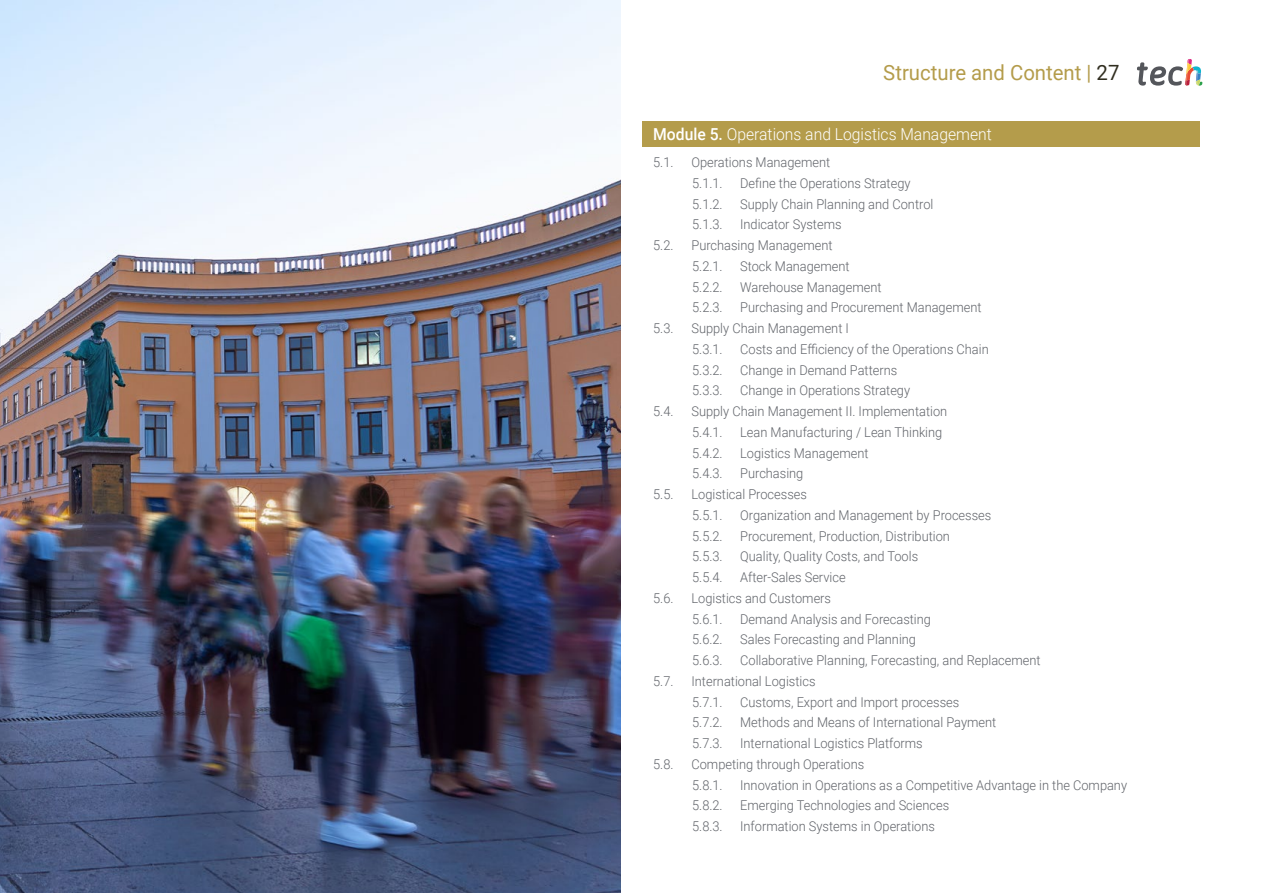
<style>
.page{position:relative;width:1263px;height:893px;background:#fff}
.page>*{position:absolute;margin:0;border:0;box-sizing:border-box;transform-origin:0 0}
.t1{font:21px "Roboto";color:#b49c4b}
.t2{font:300 16.5px "Roboto";color:#fff;scale:.95 1}
.t3{font:300 13.5px/20.7px "Roboto";color:#61646a;scale:.95 1}
.s1{color:#312e20}
.s2{font-weight:500}
</style>
<div class="page">
<div style="left:642px;top:121px;width:557px;height:25px;background:#b49c4b"></div>
<svg style="left:1137px;top:59px;width:65px;height:27px"></svg>
<img style="left:0;top:0;width:621px;height:893px">
<h1 class="t1" style="left:883px;top:57px;width:238px">Structure and Content | <span class="s1">27</span></h1>
<p class="t2" style="left:653px;top:123px;width:358px"><span class="s2">Module 5.</span> Operations and Logistics Management</p>
<p class="t3" style="left:653px;top:151px;width:23px">5.1.</p>
<p class="t3" style="left:691px;top:151px;width:148px">Operations Management<br>5.1.1.</p>
<p class="t3" style="left:740px;top:172px;width:181px">Define the Operations Strategy</p>
<p class="t3" style="left:692px;top:193px;width:34px">5.1.2.</p>
<p class="t3" style="left:740px;top:193px;width:205px">Supply Chain Planning and Control</p>
<p class="t3" style="left:692px;top:214px;width:34px">5.1.3.</p>
<p class="t3" style="left:740px;top:214px;width:108px">Indicator Systems</p>
<p class="t3" style="left:653px;top:234px;width:23px">5.2.</p>
<p class="t3" style="left:691px;top:234px;width:150px">Purchasing Management<br>5.2.1.</p>
<p class="t3" style="left:740px;top:255px;width:117px">Stock Management</p>
<p class="t3" style="left:692px;top:276px;width:34px">5.2.2.</p>
<p class="t3" style="left:740px;top:276px;width:150px">Warehouse Management</p>
<p class="t3" style="left:692px;top:297px;width:34px">5.2.3.</p>
<p class="t3" style="left:740px;top:297px;width:255px">Purchasing and Procurement Management</p>
<p class="t3" style="left:653px;top:317px;width:23px">5.3.</p>
<p class="t3" style="left:691px;top:317px;width:167px">Supply Chain Management I<br>5.3.1.</p>
<p class="t3" style="left:740px;top:338px;width:263px">Costs and Efficiency of the Operations Chain</p>
<p class="t3" style="left:692px;top:359px;width:34px">5.3.2.</p>
<p class="t3" style="left:740px;top:359px;width:167px">Change in Demand Patterns</p>
<p class="t3" style="left:692px;top:380px;width:34px">5.3.3.</p>
<p class="t3" style="left:740px;top:380px;width:180px">Change in Operations Strategy</p>
<p class="t3" style="left:653px;top:400px;width:23px">5.4.</p>
<p class="t3" style="left:691px;top:400px;width:271px">Supply Chain Management II. Implementation<br>5.4.1.</p>
<p class="t3" style="left:740px;top:421px;width:214px">Lean Manufacturing / Lean Thinking</p>
<p class="t3" style="left:692px;top:442px;width:34px">5.4.2.</p>
<p class="t3" style="left:740px;top:442px;width:137px">Logistics Management</p>
<p class="t3" style="left:692px;top:463px;width:34px">5.4.3.</p>
<p class="t3" style="left:740px;top:463px;width:68px">Purchasing</p>
<p class="t3" style="left:653px;top:483px;width:23px">5.5.</p>
<p class="t3" style="left:691px;top:483px;width:123px">Logistical Processes<br>5.5.1.</p>
<p class="t3" style="left:740px;top:504px;width:266px">Organization and Management by Processes</p>
<p class="t3" style="left:692px;top:525px;width:34px">5.5.2.</p>
<p class="t3" style="left:740px;top:525px;width:222px">Procurement, Production, Distribution</p>
<p class="t3" style="left:692px;top:546px;width:34px">5.5.3.</p>
<p class="t3" style="left:740px;top:546px;width:189px">Quality, Quality Costs, and Tools</p>
<p class="t3" style="left:692px;top:566px;width:34px">5.5.4.</p>
<p class="t3" style="left:740px;top:566px;width:113px">After-Sales Service</p>
<p class="t3" style="left:653px;top:587px;width:23px">5.6.</p>
<p class="t3" style="left:691px;top:587px;width:148px">Logistics and Customers<br>5.6.1.</p>
<p class="t3" style="left:740px;top:608px;width:202px">Demand Analysis and Forecasting</p>
<p class="t3" style="left:692px;top:629px;width:34px">5.6.2.</p>
<p class="t3" style="left:740px;top:629px;width:187px">Sales Forecasting and Planning</p>
<p class="t3" style="left:692px;top:649px;width:34px">5.6.3.</p>
<p class="t3" style="left:740px;top:649px;width:318px">Collaborative Planning, Forecasting, and Replacement</p>
<p class="t3" style="left:653px;top:670px;width:23px">5.7.</p>
<p class="t3" style="left:691px;top:670px;width:132px">International Logistics<br>5.7.1.</p>
<p class="t3" style="left:740px;top:691px;width:232px">Customs, Export and Import processes</p>
<p class="t3" style="left:692px;top:712px;width:34px">5.7.2.</p>
<p class="t3" style="left:740px;top:712px;width:271px">Methods and Means of International Payment</p>
<p class="t3" style="left:692px;top:732px;width:34px">5.7.3.</p>
<p class="t3" style="left:740px;top:732px;width:194px">International Logistics Platforms</p>
<p class="t3" style="left:653px;top:753px;width:23px">5.8.</p>
<p class="t3" style="left:691px;top:753px;width:183px">Competing through Operations<br>5.8.1.</p>
<p class="t3" style="left:740px;top:774px;width:409px">Innovation in Operations as a Competitive Advantage in the Company</p>
<p class="t3" style="left:692px;top:795px;width:34px">5.8.2.</p>
<p class="t3" style="left:740px;top:795px;width:221px">Emerging Technologies and Sciences</p>
<p class="t3" style="left:692px;top:815px;width:34px">5.8.3.</p>
<p class="t3" style="left:740px;top:815px;width:206px">Information Systems in Operations</p>
</div>
